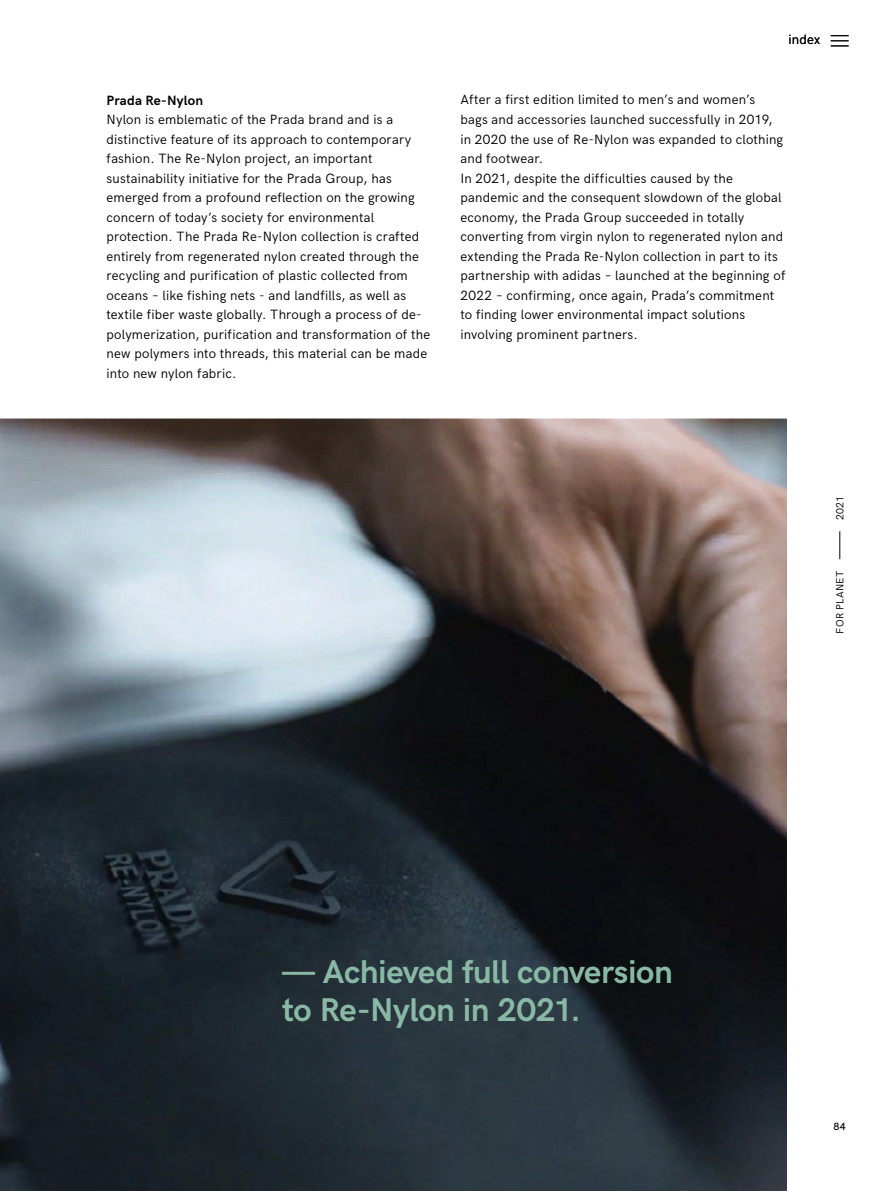
<style>
.page{position:relative;width:893px;height:1191px;background:#fff}
.page>*{position:absolute;margin:0;border:0;box-sizing:border-box;transform-origin:0 0}
.t1{font:700 33px/37.5px "HK Grotesk";letter-spacing:-.015em;color:#89b9a5}
.t2{font:13.5px/19.5px "HK Grotesk";letter-spacing:.015em;color:#000}
.t3{font:700 13.5px "HK Grotesk";letter-spacing:.01em;color:#000}
.t4{font:10.5px "HK Grotesk";letter-spacing:.025em;color:#000}
.t5{font:500 10.5px "HK Grotesk";color:#000}
</style>
<div class="page">
<img style="left:0;top:418px;width:787px;height:773px">
<svg style="left:839px;top:531px;width:1px;height:28px"></svg>
<svg style="left:831px;top:35px;width:17px;height:12px"></svg>
<p class="t3" style="left:107px;top:90px;width:98px">Prada Re-Nylon</p>
<p class="t2" style="left:107px;top:109px;width:325px">Nylon is emblematic of the Prada brand and is a distinctive feature of its approach to contemporary fashion. The Re-Nylon project, an important sustainability initiative for the Prada Group, has emerged from a profound reflection on the growing concern of today’s society for environmental protection. The Prada Re-Nylon collection is crafted entirely from regenerated nylon created through the recycling and purification of plastic collected from oceans – like fishing nets - and landfills, as well as textile fiber waste globally. Through a process of de&shy;polymerization, purification and transformation of the new polymers into threads, this material can be made into new nylon fabric.</p>
<p class="t2" style="left:789px;top:29px;width:33px">index</p>
<p class="t2" style="left:460px;top:89px;width:327px">After a first edition limited to men’s and women’s bags and accessories launched successfully in 2019, in 2020 the use of Re-Nylon was expanded to clothing and footwear.<br>In 2021, despite the difficulties caused by the pandemic and the consequent slowdown of the global economy, the Prada Group succeeded in totally converting from virgin nylon to regenerated nylon and extending the Prada Re-Nylon collection in part to its partnership with adidas – launched at the beginning of 2022 – confirming, once again, Prada’s commitment to finding lower environmental impact solutions involving prominent partners.</p>
<p class="t4" style="left:832px;top:520px;width:26px;rotate:-90deg">2021</p>
<p class="t4" style="left:832px;top:633px;width:65px;rotate:-90deg">FOR PLANET</p>
<h1 class="t1" style="left:282px;top:950px;width:392px">— Achieved full conversion to Re-Nylon in 2021.</h1>
<p class="t5" style="left:833px;top:1118px;width:14px">84</p>
</div>
